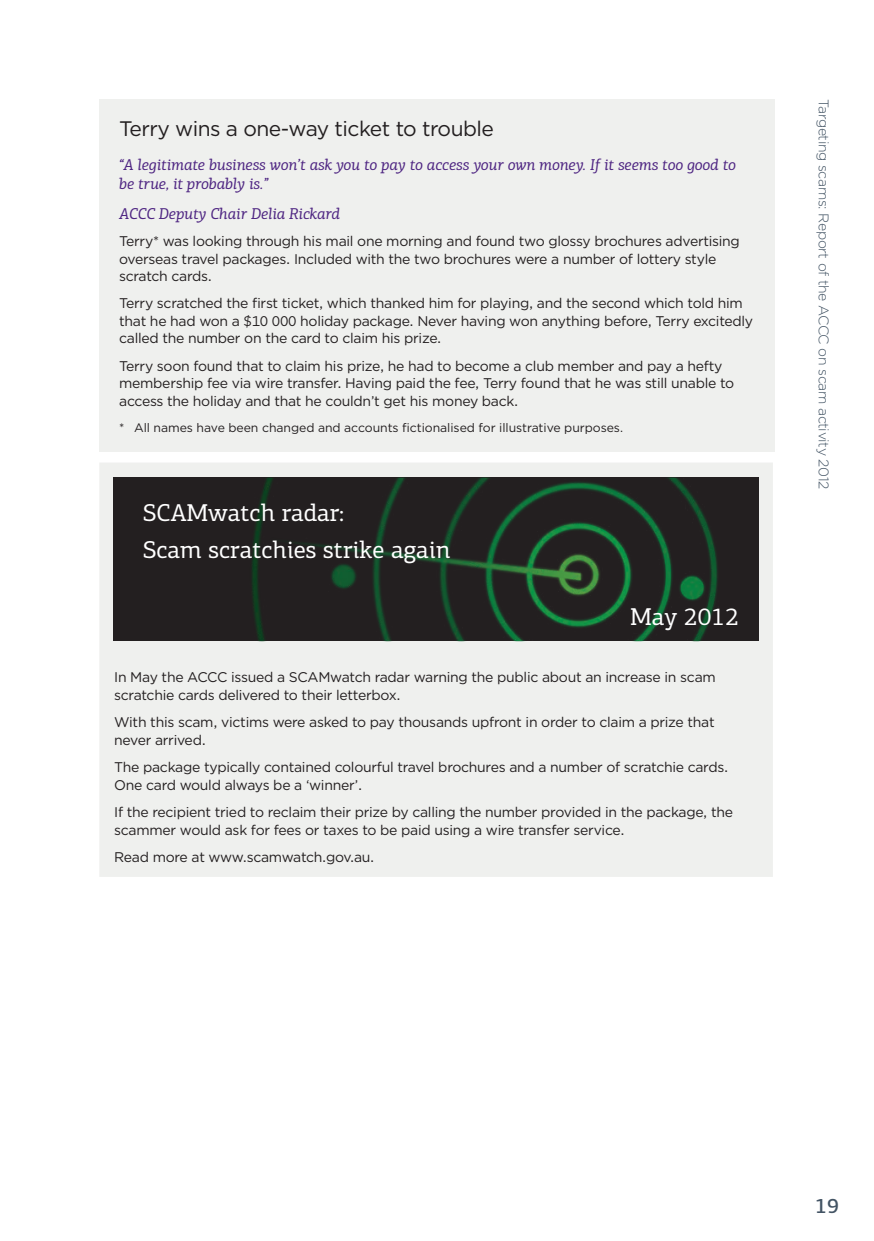
<style>
.page{position:relative;width:874px;height:1241px;background:#fff}
.page>*{position:absolute;margin:0;border:0;box-sizing:border-box;transform-origin:0 0}
.t1{font:24.5px/36.8px "PF Centro Slab Pro";color:#fff}
._02_heading_4{font:21px "Gotham";letter-spacing:-.025em;color:#231f20}
.t2{font:500 21px "PF Centro Slab Pro";color:#435464}
._01_highlight_quote{font:italic 15.75px/19.2px "PF Centro Slab Pro";letter-spacing:-.01em;color:#4e2582}
._01_body_text{font:14px/17.5px "Gotham";letter-spacing:-.02em;color:#231f20}
.t3{font:300 14px "Gotham";letter-spacing:-.025em;color:#435464}
._04_Source_and_notes{font:12.25px "Gotham";letter-spacing:-.005em;color:#231f20}
</style>
<div class="page">
<div style="left:99px;top:99px;width:675px;height:352px;background:#eff0ee"></div>
<div style="left:99px;top:463px;width:673px;height:413px;background:#eff0ee"></div>
<div style="left:113px;top:477px;width:645px;height:164px;background:#231f20"></div>
<img style="left:252px;top:477px;width:466px;height:164px">
<p class="_02_heading_4" style="left:119px;top:115px;width:376px">Terry wins a one-way ticket to trouble</p>
<p class="_01_highlight_quote" style="left:119px;top:155px;width:618px">“A legitimate business won’t ask you to pay to access your own money. If it seems too good to be true, it probably is.”</p>
<p class="_01_highlight_quote" style="left:119px;top:203px;width:222px">ACCC Deputy Chair Delia Rickard</p>
<p class="_01_body_text" style="left:119px;top:232px;width:622px">Terry* was looking through his mail one morning and found two glossy brochures advertising overseas travel packages. Included with the two brochures were a number of lottery style scratch cards.</p>
<p class="_01_body_text" style="left:119px;top:294px;width:635px">Terry scratched the first ticket, which thanked him for playing, and the second which told him that he had won a $10 000 holiday package. Never having won anything before, Terry excitedly called the number on the card to claim his prize.</p>
<p class="_01_body_text" style="left:119px;top:357px;width:616px">Terry soon found that to claim his prize, he had to become a club member and pay a hefty membership fee via wire transfer. Having paid the fee, Terry found that he was still unable to access the holiday and that he couldn’t get his money back.</p>
<p class="_04_Source_and_notes" style="left:119px;top:419px;width:505px">* All names have been changed and accounts fictionalised for illustrative purposes.</p>
<p class="t1" style="left:143px;top:494px;width:308px">SCAMwatch radar:<br>Scam scratchies strike again</p>
<p class="t1" style="left:630px;top:598px;width:110px">May 2012</p>
<p class="_01_body_text" style="left:114px;top:668px;width:602px">In May the ACCC issued a SCAMwatch radar warning the public about an increase in scam scratchie cards delivered to their letterbox.</p>
<p class="_01_body_text" style="left:114px;top:713px;width:601px">With this scam, victims were asked to pay thousands upfront in order to claim a prize that never arrived.</p>
<p class="_01_body_text" style="left:114px;top:758px;width:615px">The package typically contained colourful travel brochures and a number of scratchie cards.<br>One card would always be a ‘winner’.</p>
<p class="_01_body_text" style="left:114px;top:803px;width:620px">If the recipient tried to reclaim their prize by calling the number provided in the package, the scammer would ask for fees or taxes to be paid using a wire transfer service.</p>
<p class="_01_body_text" style="left:114px;top:847px;width:262px">Read more at www.scamwatch.gov.au.</p>
<p class="t3" style="left:832px;top:99px;width:391px;rotate:90deg">Targeting scams: Report of the ACCC on scam activity 2012</p>
<h2 class="t2" style="left:814px;top:1192px;width:26px">19</h2>
</div>
